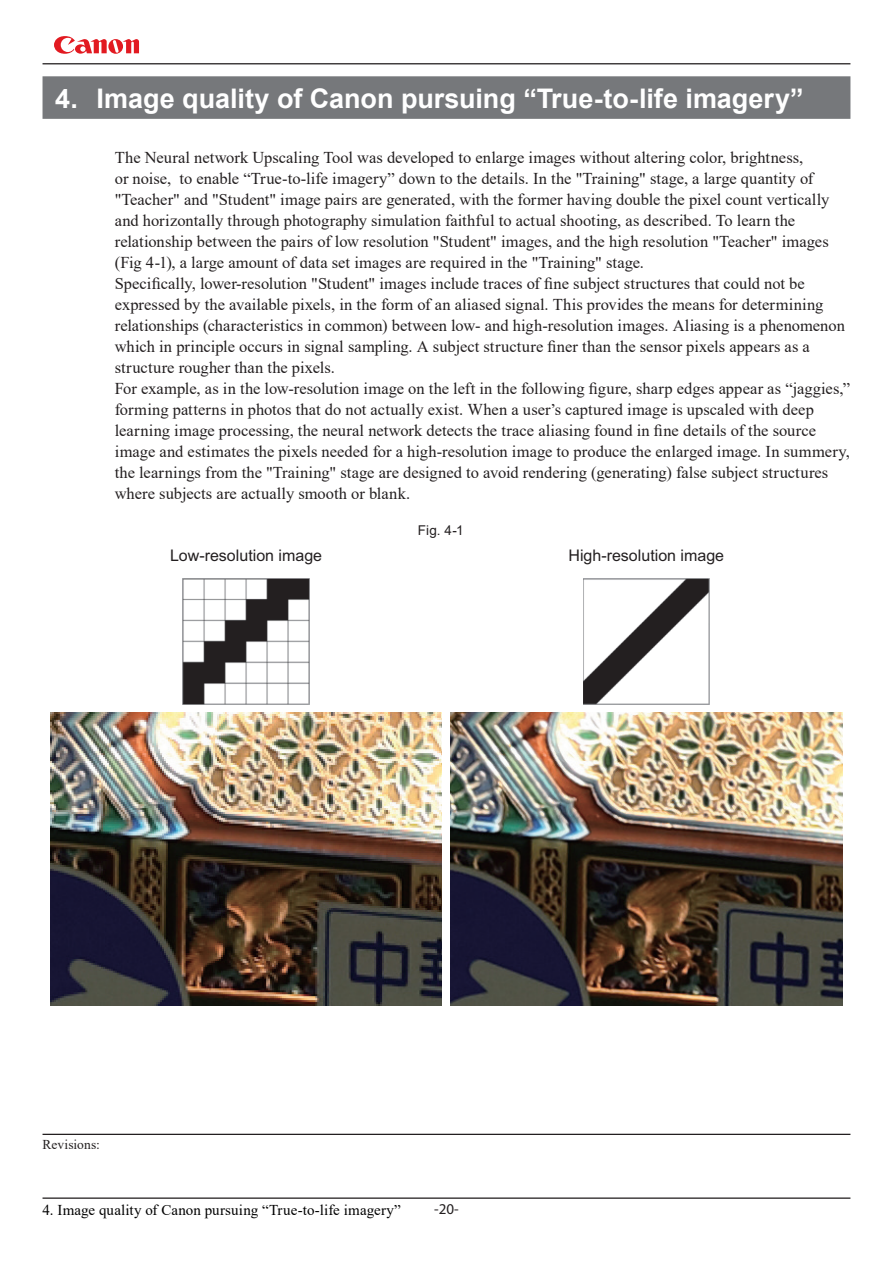
<style>
.page{position:relative;width:893px;height:1263px;background:#fff}
.page>*{position:absolute;margin:0;border:0;box-sizing:border-box;transform-origin:0 0}
.t1{font:700 27px "Arial";color:#fff}
.t2{font:16.5px/21px "Times New Roman";color:#231f20}
.t3{font:16.05px "Arial";color:#231f20}
.t4{font:15px "Times New Roman";letter-spacing:.01em;color:#000}
.t5{font:15px "Myriad Pro";color:#231f20}
.t6{font:13.5px "Times New Roman";letter-spacing:.005em;color:#231f20}
.t7{font:13.5px "Arial";color:#231f20}
</style>
<div class="page">
<hr style="left:43px;top:63px;width:807px;height:1px;background:#231f20">
<hr style="left:43px;top:1134px;width:807px;height:1px;background:#231f20">
<hr style="left:43px;top:1197px;width:807px;height:2px;background:#231f20">
<svg style="left:54px;top:36px;width:85px;height:18px"></svg>
<div style="left:43px;top:76px;width:807px;height:43px;background:#76787b"></div>
<img style="left:583px;top:578px;width:127px;height:126px">
<img style="left:183px;top:578px;width:127px;height:126px">
<img style="left:50px;top:712px;width:392px;height:294px">
<img style="left:451px;top:712px;width:391px;height:294px">
<h1 class="t1" style="left:55px;top:80px;width:750px">4. Image quality of Canon pursuing “True-to-life imagery”</h1>
<p class="t2" style="left:115px;top:147px;width:737px">The Neural network Upscaling Tool was developed to enlarge images without altering color, brightness,<br>or noise, to enable “True-to-life imagery” down to the details. In the "Training" stage, a large quantity of "Teacher" and "Student" image pairs are generated, with the former having double the pixel count vertically and horizontally through photography simulation faithful to actual shooting, as described. To learn the relationship between the pairs of low resolution "Student" images, and the high resolution "Teacher" images (Fig 4-1), a large amount of data set images are required in the "Training" stage.<br>Specifically, lower-resolution "Student" images include traces of fine subject structures that could not be expressed by the available pixels, in the form of an aliased signal. This provides the means for determining relationships (characteristics in common) between low- and high-resolution images. Aliasing is a phenomenon which in principle occurs in signal sampling. A subject structure finer than the sensor pixels appears as a structure rougher than the pixels.<br>For example, as in the low-resolution image on the left in the following figure, sharp edges appear as “jaggies,” forming patterns in photos that do not actually exist. When a user’s captured image is upscaled with deep learning image processing, the neural network detects the trace aliasing found in fine details of the source image and estimates the pixels needed for a high-resolution image to produce the enlarged image. In summery, the learnings from the "Training" stage are designed to avoid rendering (generating) false subject structures where subjects are actually smooth or blank.</p>
<p class="t7" style="left:418px;top:521px;width:47px">Fig. 4-1</p>
<p class="t3" style="left:170px;top:544px;width:154px">Low-resolution image</p>
<p class="t3" style="left:568px;top:544px;width:157px">High-resolution image</p>
<p class="t6" style="left:43px;top:1135px;width:59px">Revisions:</p>
<p class="t4" style="left:43px;top:1199px;width:360px">4. Image quality of Canon pursuing “True-to-life imagery”</p>
<p class="t5" style="left:434px;top:1200px;width:26px">-20-</p>
</div>
